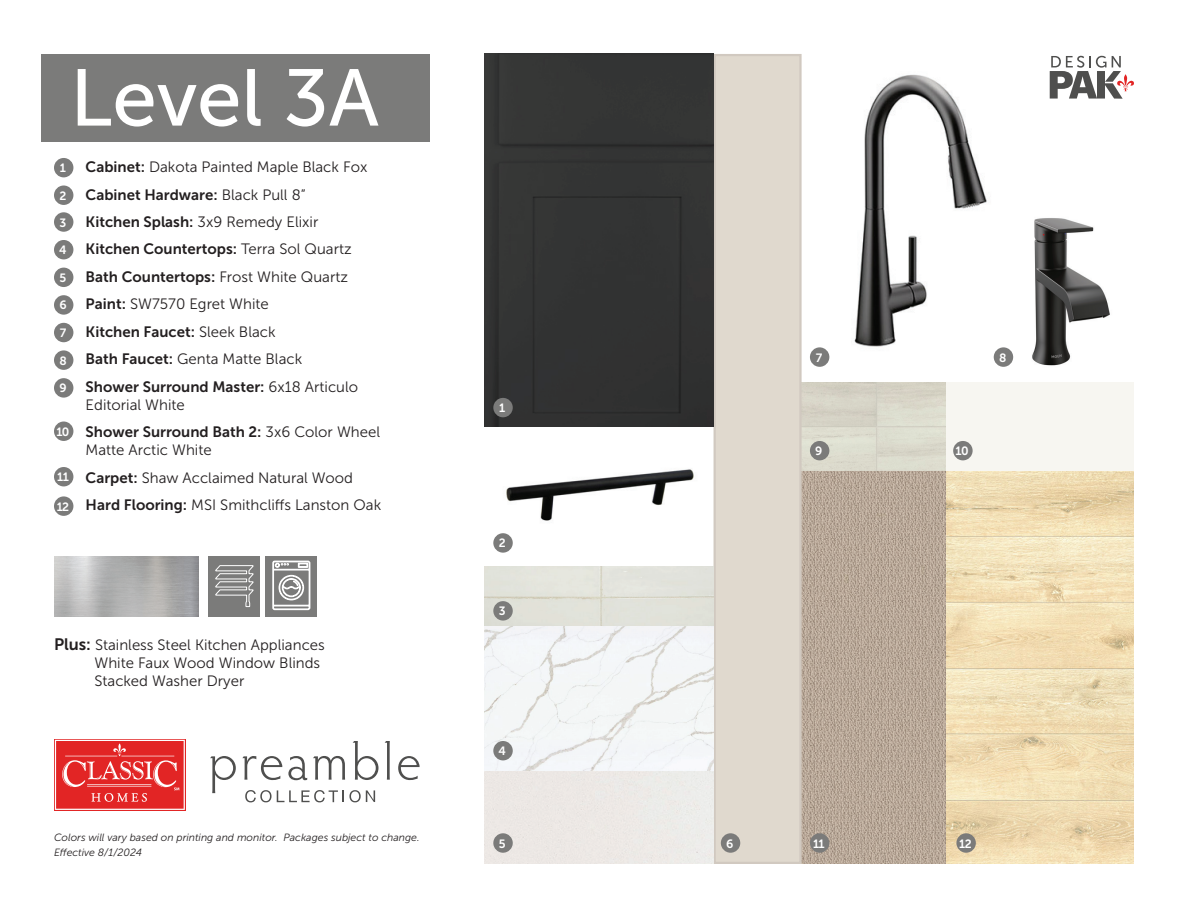
<style>
.page{position:relative;width:1188px;height:918px;background:#fff}
.page>*{position:absolute;margin:0;border:0;box-sizing:border-box;transform-origin:0 0}
.t1{font:80.1px "Museo Sans 500";color:#fff}
.t2{font:15px/27.5px "Museo Sans 300";color:#231f20}
.t3{font:15px/27.5px "Museo Sans 700";color:#231f20}
.t4{font:12px "Museo Sans 700";letter-spacing:-.05em;color:#fff}
.t5{font:italic 10.5px/15px "Museo Sans 300";color:#231f20}
.s1{font-family:"Museo Sans 700"}
.s2{font-family:"Museo Sans 300"}
.s3{font-family:"Museo Sans 700";font-size:16.5px}
</style>
<div class="page">
<div style="left:41px;top:54px;width:389px;height:88px;background:#7b7b7a"></div>
<div style="left:54px;top:158px;width:19px;height:19px;background:#7b7b7a;border-radius:50%"></div>
<div style="left:54px;top:212px;width:19px;height:20px;background:#7b7b7a;border-radius:50%"></div>
<div style="left:54px;top:268px;width:19px;height:19px;background:#7b7b7a;border-radius:50%"></div>
<div style="left:54px;top:186px;width:19px;height:19px;background:#7b7b7a;border-radius:50%"></div>
<div style="left:54px;top:240px;width:19px;height:19px;background:#7b7b7a;border-radius:50%"></div>
<div style="left:54px;top:295px;width:19px;height:20px;background:#7b7b7a;border-radius:50%"></div>
<div style="left:54px;top:323px;width:19px;height:19px;background:#7b7b7a;border-radius:50%"></div>
<div style="left:54px;top:350px;width:19px;height:20px;background:#7b7b7a;border-radius:50%"></div>
<div style="left:54px;top:378px;width:19px;height:20px;background:#7b7b7a;border-radius:50%"></div>
<div style="left:54px;top:422px;width:19px;height:19px;background:#7b7b7a;border-radius:50%"></div>
<div style="left:54px;top:496px;width:19px;height:20px;background:#7b7b7a;border-radius:50%"></div>
<div style="left:54px;top:467px;width:19px;height:19px;background:#7b7b7a;border-radius:50%"></div>
<img style="left:854px;top:71px;width:196px;height:286px">
<img style="left:802px;top:382px;width:332px;height:482px">
<img style="left:484px;top:426px;width:230px;height:140px">
<div style="left:714px;top:54px;width:88px;height:810px;border:2px solid #d1c9c0"></div>
<img style="left:484px;top:566px;width:230px;height:298px">
<div style="left:484px;top:54px;width:230px;height:372px;background:#333434"></div>
<img style="left:994px;top:216px;width:116px;height:151px">
<div style="left:493px;top:398px;width:20px;height:19px;background:#7b7b7a;border-radius:50%"></div>
<div style="left:493px;top:601px;width:20px;height:20px;background:#7b7b7a;border-radius:50%"></div>
<div style="left:493px;top:833px;width:20px;height:20px;background:#7b7b7a;border-radius:50%"></div>
<div style="left:493px;top:533px;width:20px;height:20px;background:#7b7b7a;border-radius:50%"></div>
<div style="left:493px;top:741px;width:20px;height:19px;background:#7b7b7a;border-radius:50%"></div>
<div style="left:721px;top:833px;width:19px;height:20px;background:#7b7b7a;border-radius:50%"></div>
<div style="left:810px;top:347px;width:19px;height:20px;background:#7b7b7a;border-radius:50%"></div>
<div style="left:994px;top:347px;width:19px;height:20px;background:#7b7b7a;border-radius:50%"></div>
<div style="left:810px;top:441px;width:19px;height:19px;background:#7b7b7a;border-radius:50%"></div>
<div style="left:953px;top:441px;width:20px;height:19px;background:#7b7b7a;border-radius:50%"></div>
<div style="left:810px;top:833px;width:19px;height:20px;background:#7b7b7a;border-radius:50%"></div>
<div style="left:956px;top:833px;width:20px;height:20px;background:#7b7b7a;border-radius:50%"></div>
<svg style="left:245px;top:790px;width:130px;height:12px"></svg>
<svg style="left:210px;top:756px;width:26px;height:37px"></svg>
<svg style="left:242px;top:756px;width:40px;height:24px"></svg>
<svg style="left:288px;top:756px;width:19px;height:24px"></svg>
<svg style="left:313px;top:756px;width:32px;height:24px"></svg>
<svg style="left:353px;top:741px;width:25px;height:39px"></svg>
<svg style="left:385px;top:741px;width:5px;height:39px"></svg>
<svg style="left:398px;top:756px;width:22px;height:24px"></svg>
<svg style="left:54px;top:739px;width:132px;height:72px"></svg>
<svg style="left:55px;top:740px;width:130px;height:70px;background:#e64848"></svg>
<svg style="left:1050px;top:56px;width:84px;height:43px"></svg>
<div style="left:208px;top:556px;width:52px;height:61px;background:#7b7b7a"></div>
<div style="left:265px;top:556px;width:52px;height:61px;background:#7b7b7a"></div>
<svg style="left:215px;top:565px;width:39px;height:42px"></svg>
<svg style="left:272px;top:560px;width:39px;height:50px"></svg>
<p class="t4" style="left:60px;top:161px;width:8px">1</p>
<p class="t4" style="left:60px;top:189px;width:8px">2</p>
<p class="t4" style="left:60px;top:216px;width:8px">3</p>
<p class="t4" style="left:59px;top:243px;width:9px">4</p>
<p class="t4" style="left:60px;top:271px;width:8px">5</p>
<p class="t4" style="left:59px;top:299px;width:9px">6</p>
<p class="t4" style="left:60px;top:326px;width:8px">7</p>
<p class="t4" style="left:59px;top:354px;width:9px">8</p>
<p class="t4" style="left:59px;top:382px;width:9px">9</p>
<p class="t4" style="left:56px;top:425px;width:15px">10</p>
<p class="t4" style="left:57px;top:470px;width:13px">11</p>
<p class="t4" style="left:57px;top:500px;width:14px">12</p>
<h1 class="t1" style="left:70px;top:54px;width:311px">Level 3A</h1>
<p class="t2" style="left:86px;top:153px;width:283px"><span class="s1">Cabinet:</span> Dakota Painted Maple Black Fox</p>
<p class="t3" style="left:86px;top:181px;width:222px">Cabinet Hardware: <span class="s2">Black Pull 8”</span></p>
<p class="t2" style="left:86px;top:208px;width:234px"><span class="s1">Kitchen Splash:</span> 3x9 Remedy Elixir</p>
<p class="t3" style="left:86px;top:235px;width:268px">Kitchen Countertops: <span class="s2">Terra Sol Quartz<br></span>Bath Countertops: <span class="s2">Frost White Quartz</span></p>
<p class="t2" style="left:86px;top:291px;width:185px"><span class="s1">Paint:</span> SW7570 Egret White</p>
<p class="t3" style="left:86px;top:318px;width:191px">Kitchen Faucet: <span class="s2">Sleek Black</span></p>
<p class="t2" style="left:86px;top:345px;width:218px"><span class="s1">Bath Faucet:</span> Genta Matte Black</p>
<p class="t3" style="left:86px;top:373px;width:274px">Shower Surround Master: <span class="s2">6x18 Articulo</span></p>
<p class="t2" style="left:86px;top:391px;width:101px">Editorial White</p>
<p class="t3" style="left:86px;top:418px;width:296px">Shower Surround Bath 2: <span class="s2">3x6 Color Wheel</span></p>
<p class="t2" style="left:86px;top:436px;width:297px">Matte Arctic White<br><span class="s1">Carpet:</span> Shaw Acclaimed Natural Wood<br><span class="s1">Hard Flooring:</span> MSI Smithcliffs Lanston Oak</p>
<p class="t2" style="left:94px;top:636px;width:232px;line-height:18px;text-indent:-40px"><span class="s3">Plus:</span> Stainless Steel Kitchen Appliances<br>White Faux Wood Window Blinds<br>Stacked Washer Dryer</p>
<p class="t5" style="left:54px;top:830px;width:367px">Colors will vary based on printing and monitor. Packages subject to change.<br>Effective 8/1/2024</p>
<p class="t4" style="left:499px;top:401px;width:8px">1</p>
<p class="t4" style="left:499px;top:537px;width:8px">2</p>
<p class="t4" style="left:499px;top:605px;width:8px">3</p>
<p class="t4" style="left:499px;top:744px;width:9px">4</p>
<p class="t4" style="left:499px;top:837px;width:8px">5</p>
<p class="t4" style="left:816px;top:351px;width:8px">7</p>
<p class="t4" style="left:999px;top:351px;width:9px">8</p>
<p class="t4" style="left:815px;top:444px;width:9px">9</p>
<p class="t4" style="left:956px;top:444px;width:15px">10</p>
<p class="t4" style="left:726px;top:837px;width:9px">6</p>
<p class="t4" style="left:813px;top:837px;width:13px">11</p>
<p class="t4" style="left:959px;top:837px;width:14px">12</p>
</div>
